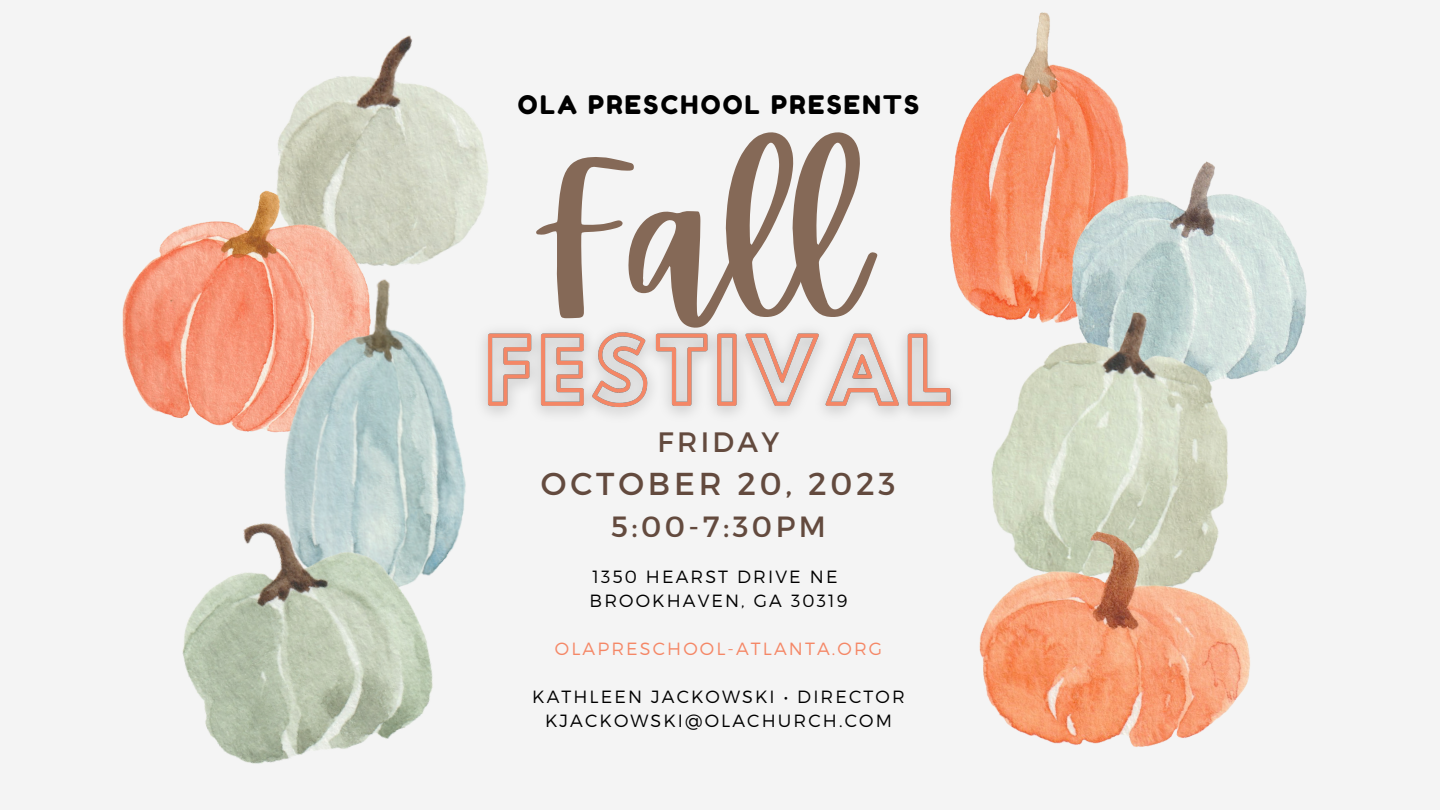
<style>
.page{position:relative;width:1440px;height:810px;background:#f4f4f4}
.page>*{position:absolute;margin:0;border:0;box-sizing:border-box;transform-origin:0 0}
.t1{font:202.2px "Apricots";color:#856957}
.t2{font:31.7px "Montserrat";letter-spacing:.12em;color:#634a3e}
.t3{font:29.2px "Montserrat";letter-spacing:.12em;color:#634a3e}
.t4{font:28px "Montserrat";letter-spacing:.12em;color:#634a3e}
.t5{font:25.6px "Fredoka One";letter-spacing:.09em;color:#000}
.t6{font:300 17.7px "Montserrat";letter-spacing:.12em;color:#000}
.t7{font:300 17.7px "Montserrat";letter-spacing:.12em;color:#f48766}
</style>
<div class="page">
<img style="left:278px;top:35px;width:211px;height:231px">
<img style="left:122px;top:167px;width:268px;height:252px">
<img style="left:197px;top:267px;width:260px;height:174px">
<img style="left:182px;top:441px;width:284px;height:323px">
<img style="left:950px;top:12px;width:174px;height:268px">
<img style="left:1048px;top:134px;width:259px;height:228px">
<img style="left:956px;top:280px;width:327px;height:204px">
<img style="left:979px;top:484px;width:271px;height:263px">
<img style="left:483px;top:315px;width:488px;height:116px">
<p class="t5" style="left:518px;top:89px;width:403px">OLA PRESCHOOL PRESENTS</p>
<p class="t1" style="left:535px;top:123px;width:334px">Fall</p>
<p class="t4" style="left:658px;top:424px;width:123px">FRIDAY</p>
<p class="t2" style="left:541px;top:463px;width:356px">OCTOBER 20, 2023</p>
<p class="t3" style="left:611px;top:507px;width:216px">5:00-7:30PM</p>
<p class="t6" style="left:593px;top:565px;width:246px">1350 HEARST DRIVE NE</p>
<p class="t6" style="left:590px;top:589px;width:259px">BROOKHAVEN, GA 30319</p>
<p class="t7" style="left:555px;top:637px;width:329px">OLAPRESCHOOL-ATLANTA.ORG</p>
<p class="t6" style="left:532px;top:685px;width:374px">KATHLEEN JACKOWSKI • DIRECTOR</p>
<p class="t6" style="left:545px;top:709px;width:348px">KJACKOWSKI@OLACHURCH.COM</p>
</div>
